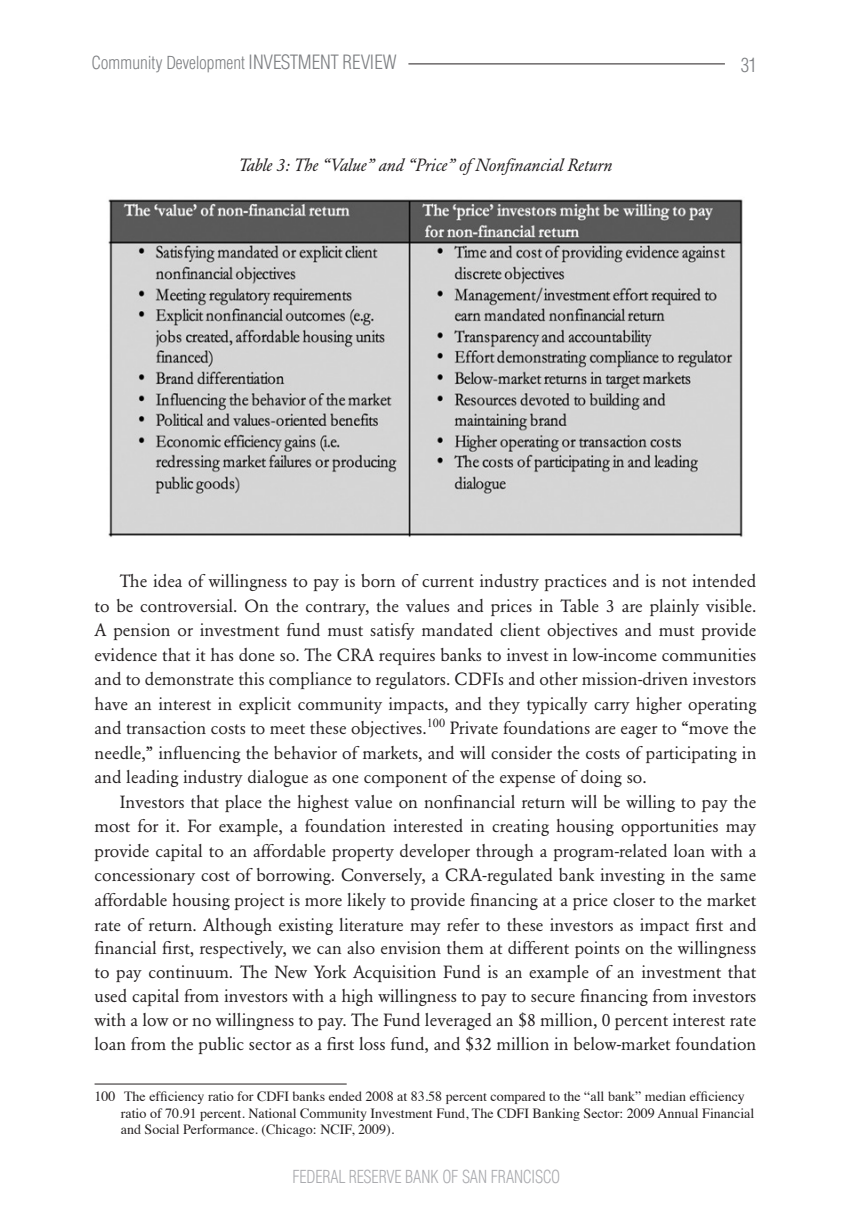
<style>
.page{position:relative;width:851px;height:1229px;background:#fff}
.page>*{position:absolute;margin:0;border:0;box-sizing:border-box;transform-origin:0 0}
.t1{font:300 condensed 19.25px "Helvetica";color:#7e8083}
._2010_BODY{font:17.5px/24.2px "Garamond BE";color:#231f20;text-align:justify}
._2010_CHART_CAPTIONS{font:italic 17.5px "Garamond BE";color:#231f20}
.t2{font:300 condensed 17.5px "Helvetica";color:#7e8083}
.t3{font:300 condensed 17.5px "Helvetica";letter-spacing:-.01em;color:#aaabaf;scale:.93 1}
._2010_FOOTNOTES{font:14px/16.8px "Times";color:#231f20}
.s1{font-size:19.25px}
</style>
<div class="page">
<hr style="left:408px;top:63px;width:316px;height:1px;background:#231f20">
<img style="left:108px;top:199px;width:635px;height:339px">
<hr style="left:94px;top:1083px;width:252px;height:1px;background:#231f20">
<p class="t2" style="left:92px;top:53px;width:307px">Community Development <span class="s1">INVESTMENT REVIEW</span></p>
<p class="t1" style="left:740px;top:53px;width:18px">31</p>
<p class="_2010_CHART_CAPTIONS" style="left:239px;top:154px;width:375px">Table 3: The “Value” and “Price” of Nonfinancial Return</p>
<p class="_2010_BODY" style="left:94px;top:569px;width:663px;text-indent:25px">The idea of willingness to pay is born of current industry practices and is not intended to be controversial. On the contrary, the values and prices in Table 3 are plainly visible.<br>A pension or investment fund must satisfy mandated client objectives and must provide evidence that it has done so. The CRA requires banks to invest in low-income communities and to demonstrate this compliance to regulators. CDFIs and other mission-driven investors have an interest in explicit community impacts, and they typically carry higher operating and transaction costs to meet these objectives.<sup>100</sup> Private foundations are eager to “move the needle,” influencing the behavior of markets, and will consider the costs of participating in and leading industry dialogue as one component of the expense of doing so.</p>
<p class="_2010_BODY" style="left:94px;top:790px;width:663px;text-indent:25px">Investors that place the highest value on nonfinancial return will be willing to pay the most for it. For example, a foundation interested in creating housing opportunities may provide capital to an affordable property developer through a program-related loan with a concessionary cost of borrowing. Conversely, a CRA-regulated bank investing in the same affordable housing project is more likely to provide financing at a price closer to the market rate of return. Although existing literature may refer to these investors as impact first and financial first, respectively, we can also envision them at different points on the willingness to pay continuum. The New York Acquisition Fund is an example of an investment that used capital from investors with a high willingness to pay to secure financing from investors with a low or no willingness to pay. The Fund leveraged an $8 million, 0 percent interest rate loan from the public sector as a first loss fund, and $32 million in below-market foundation</p>
<p class="_2010_FOOTNOTES" style="left:121px;top:1086px;width:635px;text-indent:-26px">100 The efficiency ratio for CDFI banks ended 2008 at 83.58 percent compared to the “all bank” median efficiency ratio of 70.91 percent. National Community Investment Fund, The CDFI Banking Sector: 2009 Annual Financial and Social Performance. (Chicago: NCIF, 2009).</p>
<p class="t3" style="left:292px;top:1166px;width:289px">FEDERAL RESERVE BANK OF SAN FRANCISCO</p>
</div>
